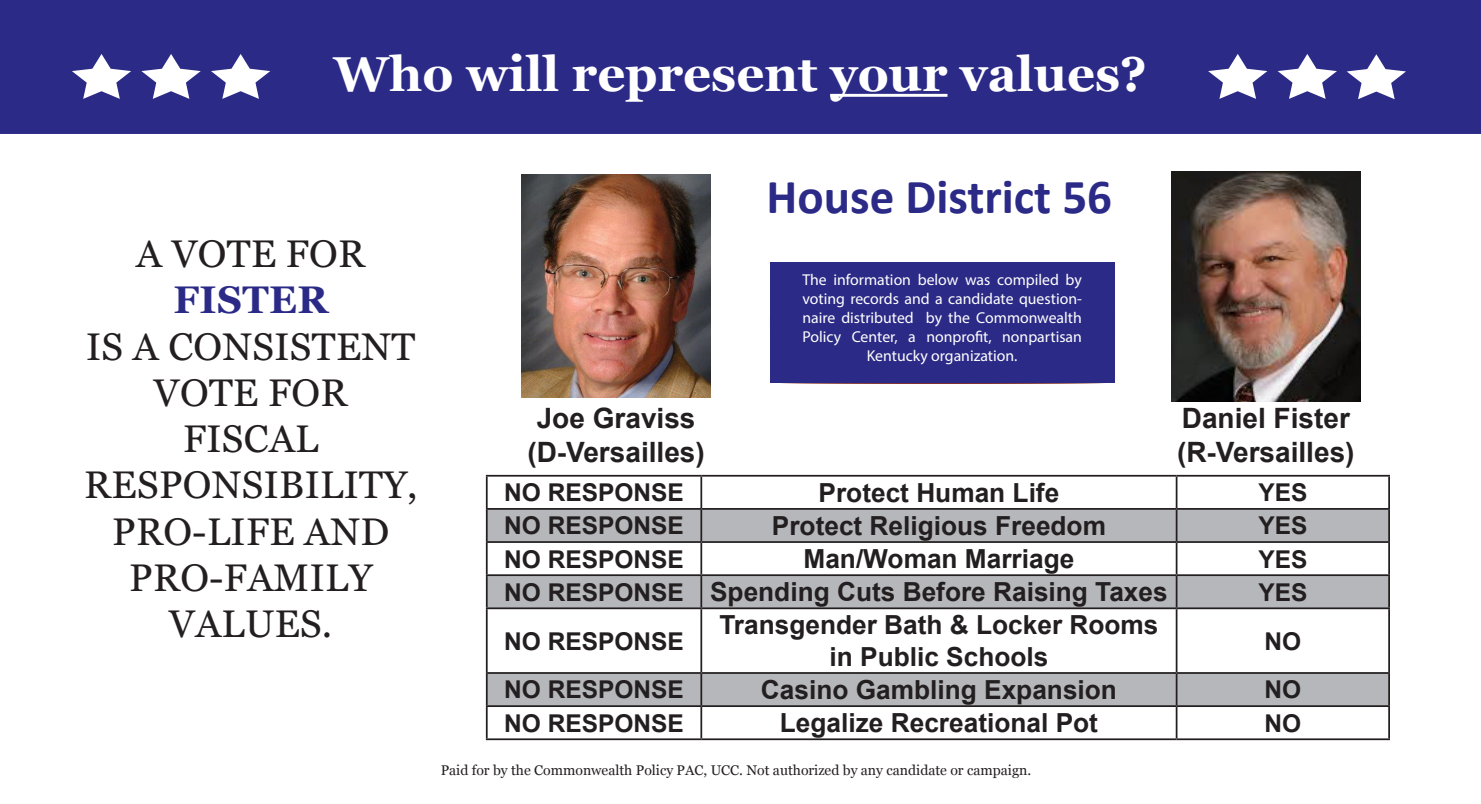
<style>
.page{position:relative;width:1481px;height:804px;background:#fff}
.page>*{position:absolute;margin:0;border:0;box-sizing:border-box;transform-origin:0 0}
.t1{font:700 49px "Georgia";color:#fff}
.t2{font:700 49px "Calibri";color:#2b2a87}
.t3{font:38.5px/46.2px "Georgia";letter-spacing:.01em;color:#231f20;text-align:center}
.t4{font:700 38.5px "Georgia";letter-spacing:.01em;color:#2b2a87}
.t5{font:700 28px/33.6px "Arial";color:#231f20;text-align:center}
.t6{font:700 26.25px/31.5px "Arial";color:#231f20;text-align:center}
.t7{font:700 24.5px "Arial";color:#231f20}
.t8{font:15.75px/18.9px "Myriad Pro";color:#fff;text-align:center}
.t9{font:14px "Georgia";color:#231f20}
.s1{font-size:24.5px}
</style>
<div class="page">
<div style="left:0;top:0;width:1480px;height:134px;background:#2b2a87"></div>
<hr style="left:830px;top:94px;width:117px;height:3px;background:#fff">
<svg style="left:1208px;top:54px;width:59px;height:45px"></svg>
<svg style="left:1277px;top:54px;width:60px;height:45px"></svg>
<svg style="left:72px;top:54px;width:59px;height:45px"></svg>
<svg style="left:141px;top:54px;width:60px;height:45px"></svg>
<svg style="left:211px;top:54px;width:59px;height:45px"></svg>
<svg style="left:1346px;top:54px;width:60px;height:45px"></svg>
<img style="left:521px;top:174px;width:189px;height:223px">
<div style="left:769px;top:262px;width:346px;height:122px;background:#2b2a87"></div>
<img style="left:1171px;top:171px;width:189px;height:230px">
<svg style="left:487px;top:509px;width:901px;height:196px;fill:#b6b7bb"></svg>
<svg style="left:487px;top:706px;width:901px;height:32px"></svg>
<hr style="left:486px;top:474px;width:215px;height:2px;background:#231f20">
<hr style="left:486px;top:476px;width:1px;height:32px;background:#231f20">
<hr style="left:701px;top:474px;width:475px;height:2px;background:#231f20">
<hr style="left:700px;top:476px;width:2px;height:32px;background:#231f20">
<hr style="left:1176px;top:474px;width:214px;height:2px;background:#231f20">
<hr style="left:1175px;top:476px;width:2px;height:32px;background:#231f20">
<hr style="left:1388px;top:476px;width:2px;height:32px;background:#231f20">
<hr style="left:486px;top:508px;width:215px;height:1px;background:#231f20">
<hr style="left:486px;top:509px;width:1px;height:32px;background:#231f20">
<hr style="left:701px;top:508px;width:475px;height:1px;background:#231f20">
<hr style="left:700px;top:509px;width:2px;height:32px;background:#231f20">
<hr style="left:1176px;top:508px;width:214px;height:1px;background:#231f20">
<hr style="left:1175px;top:509px;width:2px;height:32px;background:#231f20">
<hr style="left:1388px;top:509px;width:2px;height:32px;background:#231f20">
<hr style="left:486px;top:541px;width:215px;height:1px;background:#231f20">
<hr style="left:486px;top:542px;width:1px;height:32px;background:#231f20">
<hr style="left:701px;top:541px;width:475px;height:1px;background:#231f20">
<hr style="left:700px;top:542px;width:2px;height:32px;background:#231f20">
<hr style="left:1176px;top:541px;width:214px;height:1px;background:#231f20">
<hr style="left:1175px;top:542px;width:2px;height:32px;background:#231f20">
<hr style="left:1388px;top:542px;width:2px;height:32px;background:#231f20">
<hr style="left:486px;top:574px;width:215px;height:2px;background:#231f20">
<hr style="left:486px;top:576px;width:1px;height:31px;background:#231f20">
<hr style="left:701px;top:574px;width:475px;height:2px;background:#231f20">
<hr style="left:700px;top:576px;width:2px;height:31px;background:#231f20">
<hr style="left:1176px;top:574px;width:214px;height:2px;background:#231f20">
<hr style="left:1175px;top:576px;width:2px;height:31px;background:#231f20">
<hr style="left:1388px;top:576px;width:2px;height:31px;background:#231f20">
<hr style="left:486px;top:607px;width:215px;height:2px;background:#231f20">
<hr style="left:486px;top:609px;width:1px;height:62px;background:#231f20">
<hr style="left:701px;top:607px;width:475px;height:2px;background:#231f20">
<hr style="left:700px;top:609px;width:2px;height:62px;background:#231f20">
<hr style="left:1176px;top:607px;width:214px;height:2px;background:#231f20">
<hr style="left:1175px;top:609px;width:2px;height:62px;background:#231f20">
<hr style="left:1388px;top:609px;width:2px;height:62px;background:#231f20">
<hr style="left:486px;top:671px;width:215px;height:2px;background:#231f20">
<hr style="left:486px;top:673px;width:1px;height:32px;background:#231f20">
<hr style="left:701px;top:671px;width:475px;height:2px;background:#231f20">
<hr style="left:700px;top:673px;width:2px;height:32px;background:#231f20">
<hr style="left:1176px;top:671px;width:214px;height:2px;background:#231f20">
<hr style="left:1175px;top:673px;width:2px;height:32px;background:#231f20">
<hr style="left:1388px;top:673px;width:2px;height:32px;background:#231f20">
<hr style="left:486px;top:705px;width:215px;height:1px;background:#231f20">
<hr style="left:486px;top:706px;width:1px;height:32px;background:#231f20">
<hr style="left:701px;top:705px;width:475px;height:1px;background:#231f20">
<hr style="left:700px;top:706px;width:2px;height:32px;background:#231f20">
<hr style="left:1176px;top:705px;width:214px;height:1px;background:#231f20">
<hr style="left:1175px;top:706px;width:2px;height:32px;background:#231f20">
<hr style="left:1388px;top:706px;width:2px;height:32px;background:#231f20">
<hr style="left:486px;top:738px;width:215px;height:1px;background:#231f20">
<hr style="left:701px;top:738px;width:475px;height:1px;background:#231f20">
<hr style="left:1176px;top:738px;width:214px;height:1px;background:#231f20">
<h1 class="t1" style="left:334px;top:42px;width:814px">Who will represent your values?</h1>
<h2 class="t3" style="left:136px;top:231px;width:231px">A VOTE FOR</h2>
<h2 class="t4" style="left:173px;top:275px;width:156px">FISTER</h2>
<h2 class="t3" style="left:84px;top:324px;width:335px">IS A CONSISTENT<br>VOTE FOR<br>FISCAL<br>RESPONSIBILITY,<br>PRO-LIFE AND<br>PRO-FAMILY<br>VALUES.</h2>
<h1 class="t2" style="left:766px;top:162px;width:347px">House District 56</h1>
<p class="t5" style="left:527px;top:401px;width:179px">Joe Graviss (D-Versailles)</p>
<p class="t8" style="left:802px;top:270px;width:281px">The information below was compiled by voting records and a candidate question&shy;naire distributed by the Commonwealth Policy Center, a nonprofit, nonpartisan Kentucky organization.</p>
<p class="t5" style="left:1177px;top:401px;width:179px;text-align:left">Daniel Fister (R-Versailles)</p>
<p class="t7" style="left:504px;top:475px;width:181px">NO RESPONSE</p>
<p class="t6" style="left:818px;top:477px;width:242px">Protect Human Life</p>
<p class="t7" style="left:1258px;top:475px;width:51px">YES</p>
<p class="t7" style="left:504px;top:508px;width:181px">NO RESPONSE</p>
<p class="t6" style="left:772px;top:510px;width:336px">Protect Religious Freedom</p>
<p class="t7" style="left:1258px;top:508px;width:51px">YES</p>
<p class="t7" style="left:504px;top:541px;width:181px">NO RESPONSE</p>
<p class="t6" style="left:803px;top:543px;width:272px">Man/Woman Marriage</p>
<p class="t7" style="left:1258px;top:541px;width:51px">YES</p>
<p class="t6" style="left:504px;top:576px;width:665px"><span class="s1">NO RESPONSE</span> Spending Cuts Before Raising Taxes</p>
<p class="t7" style="left:1258px;top:574px;width:51px">YES</p>
<p class="t7" style="left:504px;top:623px;width:181px">NO RESPONSE</p>
<p class="t6" style="left:719px;top:609px;width:441px">Transgender Bath &amp; Locker Rooms in Public Schools</p>
<p class="t7" style="left:1264px;top:623px;width:38px">NO</p>
<p class="t7" style="left:504px;top:672px;width:181px">NO RESPONSE</p>
<p class="t6" style="left:761px;top:674px;width:357px">Casino Gambling Expansion</p>
<p class="t7" style="left:1264px;top:672px;width:38px">NO</p>
<p class="t7" style="left:504px;top:705px;width:181px">NO RESPONSE</p>
<p class="t6" style="left:780px;top:707px;width:320px">Legalize Recreational Pot</p>
<p class="t7" style="left:1264px;top:705px;width:38px">NO</p>
<p class="t9" style="left:441px;top:761px;width:592px">Paid for by the Commonwealth Policy PAC, UCC. Not authorized by any candidate or campaign.</p>
</div>
